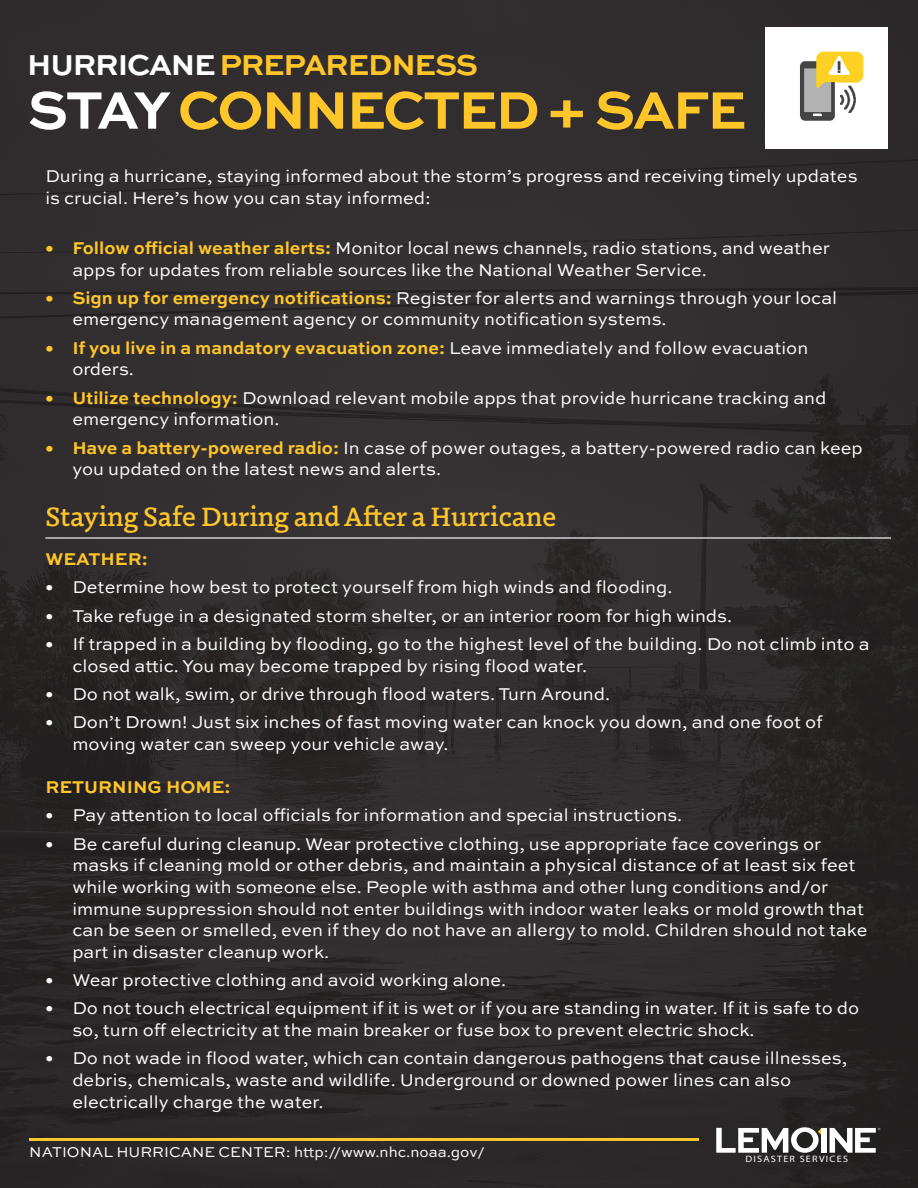
<style>
.page{position:relative;width:918px;height:1188px;background:#fff}
.page>*{position:absolute;margin:0;border:0;box-sizing:border-box;transform-origin:0 0}
.t1{font:700 55.5px "Sweet Sans Pro";letter-spacing:-.04em;color:#ffc629}
.t2{font:700 30.3px "Sweet Sans Pro";letter-spacing:-.04em;color:#ffc629}
.t3{font:500 27px "Dovetail MVB";color:#ffc629}
.t4{font:18px/21.6px "Sweet Sans Pro";color:#fff}
.t5{font:700 18px "Sweet Sans Pro";color:#ffc629}
.t6{font:15px "Sweet Sans Pro";color:#fff}
.t7{font:9.3px "Myriad Pro";letter-spacing:.12em;color:#fff;scale:1.1 1}
.s1{color:#fff}
.s2{font-weight:700;color:#ffc629}
</style>
<div class="page">
<div style="left:1px;top:0;width:917px;height:1188px;background:linear-gradient(to right,#312c2d,#2e2a2b)"></div>
<img style="left:766px;top:27px;width:121px;height:122px">
<hr style="left:45px;top:537px;width:846px;height:2px;background:#cdced0">
<svg style="left:830px;top:1128px;width:50px;height:25px"></svg>
<svg style="left:716px;top:1127px;width:106px;height:26px"></svg>
<div style="left:822px;top:1128px;width:5px;height:25px;background:#fff"></div>
<hr style="left:29px;top:1139px;width:670px;height:2px;background:#ffc629">
<p class="t2" style="left:27px;top:42px;width:452px"><span class="s1">HURRICANE</span> PREPAREDNESS</p>
<p class="t1" style="left:28px;top:68px;width:720px"><span class="s1">STAY</span> CONNECTED + SAFE</p>
<p class="t4" style="left:45px;top:165px;width:814px">During a hurricane, staying informed about the storm’s progress and receiving timely updates is crucial. Here’s how you can stay informed:</p>
<p class="t4" style="left:72px;top:236px;width:759px;text-indent:-27px"><span class="s2">• Follow official weather alerts:</span> Monitor local news channels, radio stations, and weather apps for updates from reliable sources like the National Weather Service.</p>
<p class="t4" style="left:72px;top:286px;width:766px;text-indent:-27px"><span class="s2">• Sign up for emergency notifications:</span> Register for alerts and warnings through your local emergency management agency or community notification systems.</p>
<p class="t4" style="left:72px;top:336px;width:737px;text-indent:-27px"><span class="s2">• If you live in a mandatory evacuation zone:</span> Leave immediately and follow evacuation orders.</p>
<p class="t4" style="left:72px;top:386px;width:755px;text-indent:-27px"><span class="s2">• Utilize technology:</span> Download relevant mobile apps that provide hurricane tracking and emergency information.</p>
<p class="t4" style="left:72px;top:436px;width:792px;text-indent:-27px"><span class="s2">• Have a battery-powered radio:</span> In case of power outages, a battery-powered radio can keep you updated on the latest news and alerts.</p>
<p class="t3" style="left:45px;top:497px;width:513px">Staying Safe During and After a Hurricane</p>
<p class="t5" style="left:45px;top:545px;width:104px">WEATHER:</p>
<p class="t4" style="left:45px;top:576px;width:629px">• Determine how best to protect yourself from high winds and flooding.</p>
<p class="t4" style="left:45px;top:604px;width:688px">• Take refuge in a designated storm shelter, or an interior room for high winds.</p>
<p class="t4" style="left:72px;top:632px;width:799px;text-indent:-27px">• If trapped in a building by flooding, go to the highest level of the building. Do not climb into a closed attic. You may become trapped by rising flood water.</p>
<p class="t4" style="left:45px;top:682px;width:566px">• Do not walk, swim, or drive through flood waters. Turn Around.</p>
<p class="t4" style="left:72px;top:711px;width:752px;text-indent:-27px">• Don’t Drown! Just six inches of fast moving water can knock you down, and one foot of moving water can sweep your vehicle away.</p>
<p class="t5" style="left:45px;top:773px;width:187px">RETURNING HOME:</p>
<p class="t4" style="left:45px;top:804px;width:638px">• Pay attention to local officials for information and special instructions.</p>
<p class="t4" style="left:72px;top:832px;width:797px;text-indent:-27px">• Be careful during cleanup. Wear protective clothing, use appropriate face coverings or masks if cleaning mold or other debris, and maintain a physical distance of at least six feet while working with someone else. People with asthma and other lung conditions and/or immune suppression should not enter buildings with indoor water leaks or mold growth that can be seen or smelled, even if they do not have an allergy to mold. Children should not take part in disaster cleanup work.</p>
<p class="t4" style="left:45px;top:969px;width:462px">• Wear protective clothing and avoid working alone.</p>
<p class="t4" style="left:72px;top:997px;width:788px;text-indent:-27px">• Do not touch electrical equipment if it is wet or if you are standing in water. If it is safe to do so, turn off electricity at the main breaker or fuse box to prevent electric shock.</p>
<p class="t4" style="left:72px;top:1047px;width:776px;text-indent:-27px">• Do not wade in flood water, which can contain dangerous pathogens that cause illnesses, debris, chemicals, waste and wildlife. Underground or downed power lines can also electrically charge the water.</p>
<p class="t6" style="left:29px;top:1141px;width:457px">NATIONAL HURRICANE CENTER: http://www.nhc.noaa.gov/</p>
<p class="t7" style="left:745px;top:1153px;width:95px">DISASTER SERVICES</p>
</div>
